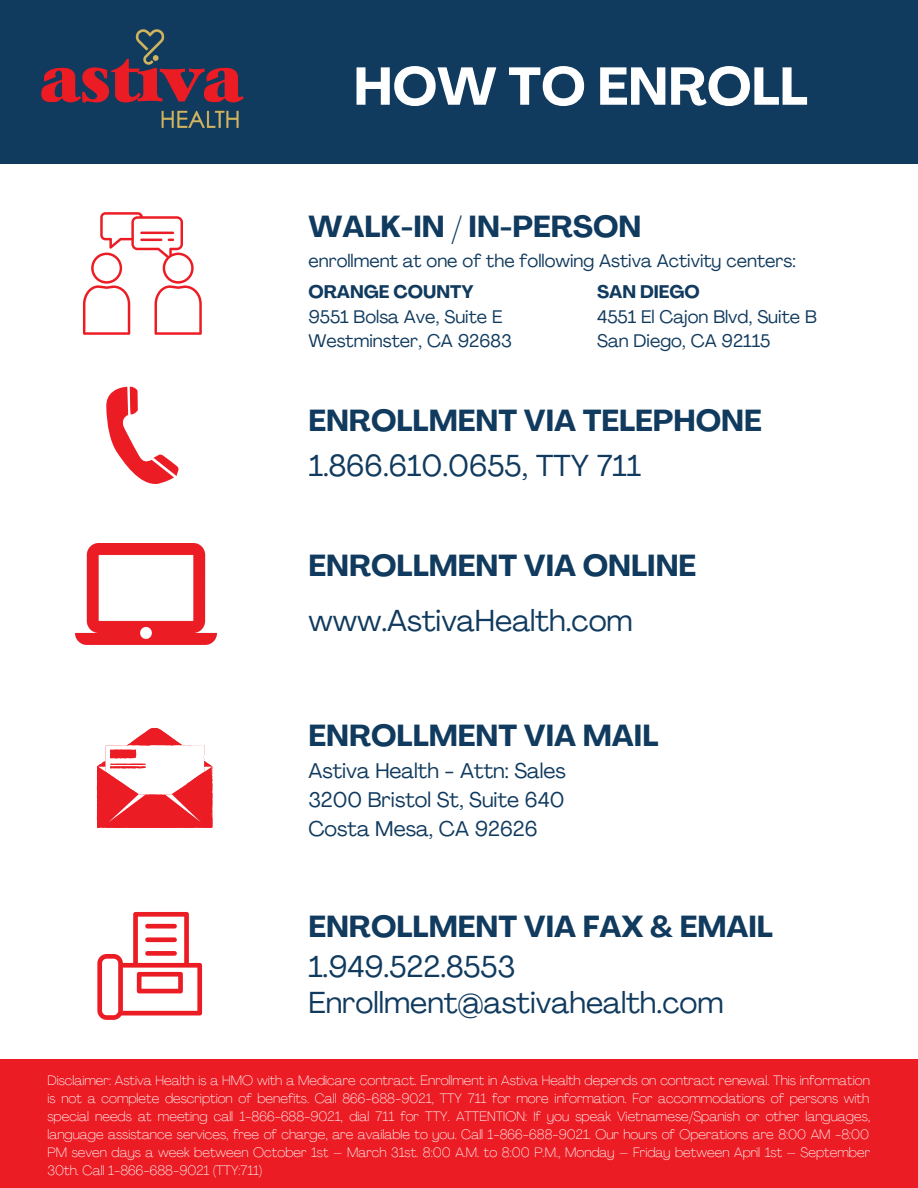
<style>
.page{position:relative;width:918px;height:1188px;background:#fff}
.page>*{position:absolute;margin:0;border:0;box-sizing:border-box;transform-origin:0 0}
.t1{font:700 52.5px "Agrandir";color:#fff}
.t2{font:700 30px "Agrandir";color:#103a5e}
.t3{font:30px/36px "Agrandir";color:#103a5e}
.t4{font:21px/29.2px "Agrandir";color:#103a5e;text-align:justify}
.t5{font:18px/24.8px "Agrandir";color:#103a5e}
.t6{font:700 18px "Agrandir";color:#103a5e}
.t7{font:100 13.5px/18px "Agrandir";color:#fff;text-align:justify}
</style>
<div class="page">
<div style="left:0;top:0;width:918px;height:163px;background:#103a5e"></div>
<svg style="left:83px;top:212px;width:119px;height:123px"></svg>
<svg style="left:106px;top:386px;width:73px;height:98px"></svg>
<img style="left:75px;top:544px;width:142px;height:100px">
<svg style="left:97px;top:728px;width:115px;height:100px"></svg>
<svg style="left:97px;top:912px;width:105px;height:108px"></svg>
<div style="left:0;top:1059px;width:918px;height:129px;background:#ec1c24"></div>
<img style="left:41px;top:30px;width:203px;height:98px">
<h1 class="t1" style="left:354px;top:65px;width:456px">HOW TO ENROLL</h1>
<h2 class="t2" style="left:308px;top:215px;width:334px">WALK-IN / IN-PERSON</h2>
<h3 class="t5" style="left:308px;top:251px;width:489px">enrollment at one of the following Astiva Activity centers:</h3>
<h3 class="t6" style="left:308px;top:284px;width:167px">ORANGE COUNTY</h3>
<h3 class="t5" style="left:308px;top:306px;width:205px">9551 Bolsa Ave, Suite E<br>Westminster, CA 92683</h3>
<h3 class="t6" style="left:597px;top:284px;width:104px">SAN DIEGO</h3>
<h3 class="t5" style="left:597px;top:306px;width:221px">4551 El Cajon Blvd, Suite B<br>San Diego, CA 92115</h3>
<h2 class="t2" style="left:308px;top:409px;width:455px">ENROLLMENT VIA TELEPHONE</h2>
<h2 class="t3" style="left:309px;top:450px;width:334px">1.866.610.0655, TTY 711</h2>
<h2 class="t2" style="left:308px;top:553px;width:389px">ENROLLMENT VIA ONLINE</h2>
<h2 class="t3" style="left:308px;top:606px;width:326px">www.AstivaHealth.com</h2>
<h2 class="t2" style="left:308px;top:723px;width:352px">ENROLLMENT VIA MAIL</h2>
<h3 class="t4" style="left:308px;top:758px;width:259px">Astiva Health - Attn: Sales 3200 Bristol St, Suite 640<br>Costa Mesa, CA 92626</h3>
<h2 class="t2" style="left:308px;top:915px;width:466px">ENROLLMENT VIA FAX &amp; EMAIL</h2>
<h2 class="t3" style="left:308px;top:951px;width:417px">1.949.522.8553<br>Enrollment@astivahealth.com</h2>
<p class="t7" style="left:48px;top:1072px;width:824px">Disclaimer: Astiva Health is a HMO with a Medicare contract. Enrollment in Astiva Health depends on contract renewal. This information is not a complete description of benefits. Call 866-688-9021, TTY 711 for more information. For accommodations of persons with special needs at meeting call 1-866-688-9021, dial 711 for TTY. ATTENTION: If you speak Vietnamese/Spanish or other languages, language assistance services, free of charge, are available to you. Call 1-866-688-9021. Our hours of Operations are 8:00 AM -8:00<br>PM seven days a week between October 1st – March 31st. 8:00 A.M. to 8:00 P.M., Monday – Friday between April 1st – September 30th. Call 1-866-688-9021 (TTY:711)</p>
</div>
